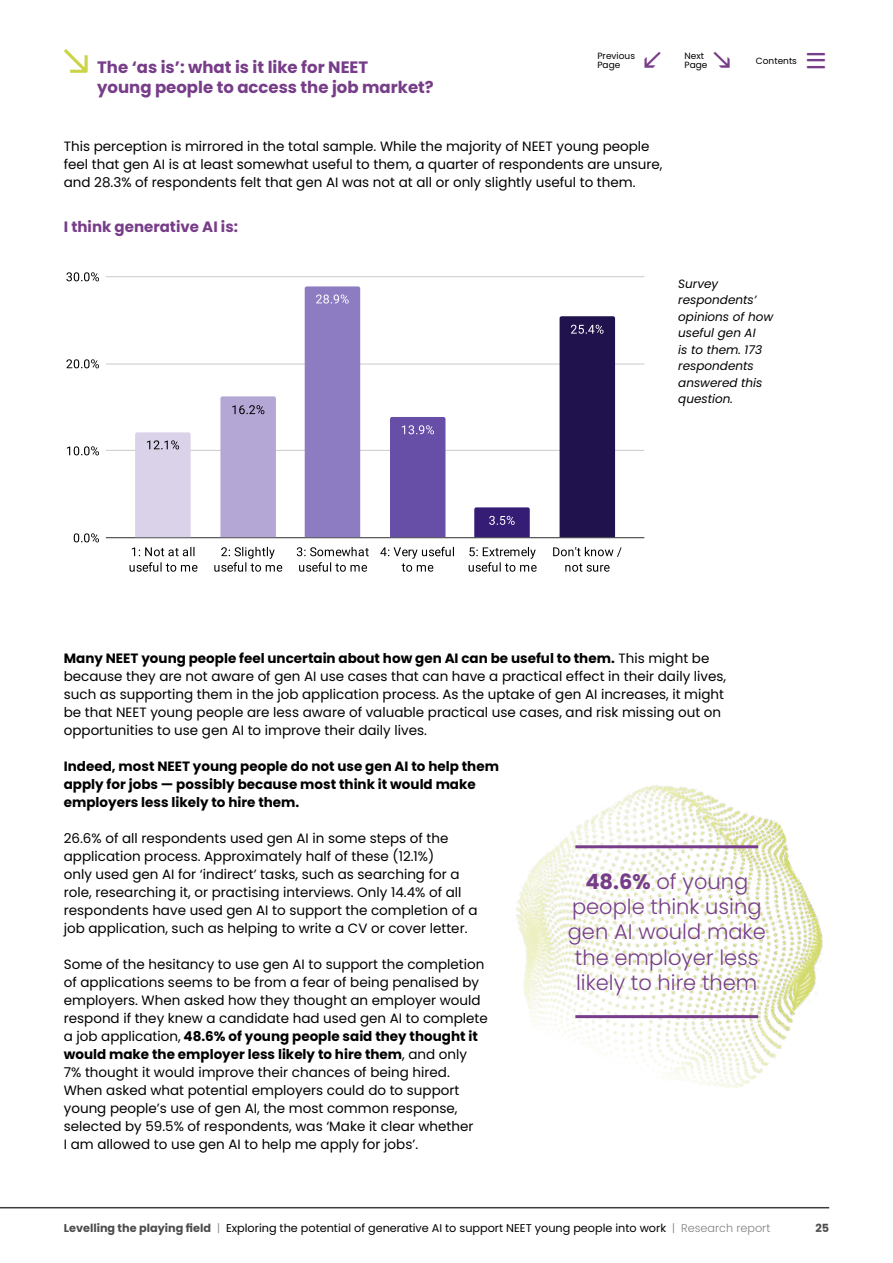
<style>
.page{position:relative;width:893px;height:1263px;background:#fff}
.page>*{position:absolute;margin:0;border:0;box-sizing:border-box;transform-origin:0 0}
.t1{font:25.65px "Poppins";color:#773d89}
.t2{font:300 21px/25.2px "Poppins";color:#773d89;text-align:center}
.t3{font:700 16.5px/19.8px "Poppins";color:#773d89}
.t4{font:700 15px "Poppins";color:#773d89}
.t5{font:13.5px/18px "Poppins";color:#000}
.t6{font:700 13.5px/18px "Poppins";color:#000}
.t7{font:italic 12px/16.5px "Poppins";color:#000}
.t8{font:11.25px "Poppins";color:#000}
.t9{font:700 11.25px "Poppins";color:#4d4d4d}
.t10{font:9px/9px "Poppins";color:#000}
.s1{color:#773d89}
.s2{font-weight:700}
.s3{font-weight:700;color:#4d4d4d}
.s4{font-weight:300;color:#808080}
</style>
<div class="page">
<img style="left:516px;top:785px;width:307px;height:303px">
<svg style="left:64px;top:49px;width:24px;height:24px"></svg>
<hr style="left:106px;top:537px;width:538px;height:1px;background:#333">
<hr style="left:106px;top:450px;width:538px;height:1px;background:#ccc">
<hr style="left:106px;top:363px;width:538px;height:2px;background:#ccc">
<hr style="left:106px;top:276px;width:538px;height:1px;background:#ccc">
<div style="left:135px;top:432px;width:56px;height:105px;background:#d9d2e9"></div>
<div style="left:220px;top:396px;width:56px;height:141px;background:#b4a7d6"></div>
<div style="left:305px;top:286px;width:55px;height:251px;background:#8e7cc3"></div>
<div style="left:390px;top:417px;width:55px;height:120px;background:#674ea7"></div>
<svg style="left:474px;top:507px;width:56px;height:30px;background:#41297d"></svg>
<div style="left:560px;top:316px;width:55px;height:221px;background:#20124d"></div>
<svg style="left:74px;top:533px;width:25px;height:9px"></svg>
<svg style="left:67px;top:446px;width:32px;height:9px"></svg>
<svg style="left:66px;top:359px;width:33px;height:9px"></svg>
<svg style="left:66px;top:272px;width:33px;height:9px"></svg>
<svg style="left:132px;top:547px;width:62px;height:9px"></svg>
<svg style="left:130px;top:562px;width:67px;height:10px"></svg>
<svg style="left:214px;top:547px;width:68px;height:25px"></svg>
<svg style="left:297px;top:547px;width:72px;height:9px"></svg>
<svg style="left:299px;top:562px;width:68px;height:10px"></svg>
<svg style="left:380px;top:547px;width:74px;height:25px"></svg>
<svg style="left:469px;top:547px;width:68px;height:25px"></svg>
<svg style="left:553px;top:547px;width:69px;height:10px"></svg>
<svg style="left:565px;top:563px;width:45px;height:9px"></svg>
<hr style="left:575px;top:845px;width:183px;height:3px;background:#783d8a">
<hr style="left:575px;top:1015px;width:183px;height:3px;background:#783d8a">
<hr style="left:0;top:1207px;width:829px;height:1px;background:#3c3c3c">
<p class="t3" style="left:97px;top:57px;width:338px">The ‘as is’: what is it like for NEET<br>young people to access the job market?</p>
<p class="t10" style="left:597px;top:51px;width:39px">Previous<br>Page</p>
<p class="t10" style="left:684px;top:51px;width:24px;text-indent:-42px"><span class="s1">●</span> Next<br>Page</p>
<p class="t10" style="left:756px;top:56px;width:43px">Contents</p>
<h1 class="t1" style="left:831px;top:51px;width:21px;rotate:90deg">III</h1>
<p class="t5" style="left:64px;top:137px;width:600px">This perception is mirrored in the total sample. While the majority of NEET young people feel that gen AI is at least somewhat useful to them, a quarter of respondents are unsure, and 28.3% of respondents felt that gen AI was not at all or only slightly useful to them.</p>
<p class="t4" style="left:64px;top:218px;width:176px">I think generative AI is:</p>
<p class="t7" style="left:678px;top:275px;width:96px">Survey respondents’ opinions of how useful gen AI<br>is to them. 173 respondents answered this question.</p>
<p class="t5" style="left:64px;top:649px;width:664px"><span class="s2">Many NEET young people feel uncertain about how gen AI can be useful to them.</span> This might be because they are not aware of gen AI use cases that can have a practical effect in their daily lives, such as supporting them in the job application process. As the uptake of gen AI increases, it might be that NEET young people are less aware of valuable practical use cases, and risk missing out on opportunities to use gen AI to improve their daily lives.</p>
<p class="t6" style="left:64px;top:757px;width:437px">Indeed, most NEET young people do not use gen AI to help them apply for jobs — possibly because most think it would make employers less likely to hire them.</p>
<p class="t5" style="left:64px;top:829px;width:415px">26.6% of all respondents used gen AI in some steps of the application process. Approximately half of these (12.1%)<br>only used gen AI for ‘indirect’ tasks, such as searching for a role, researching it, or practising interviews. Only 14.4% of all respondents have used gen AI to support the completion of a job application, such as helping to write a CV or cover letter.</p>
<p class="t5" style="left:64px;top:955px;width:426px">Some of the hesitancy to use gen AI to support the completion of applications seems to be from a fear of being penalised by employers. When asked how they thought an employer would respond if they knew a candidate had used gen AI to complete a job application, <span class="s2">48.6% of young people said they thought it would make the employer less likely to hire them</span>, and only 7% thought it would improve their chances of being hired.<br>When asked what potential employers could do to support young people’s use of gen AI, the most common response, selected by 59.5% of respondents, was ‘Make it clear whether<br>I am allowed to use gen AI to help me apply for jobs’.</p>
<h2 class="t2" style="left:568px;top:869px;width:199px"><span class="s2">48.6%</span> of young people think using gen AI would make the employer less likely to hire them</h2>
<p class="t8" style="left:64px;top:1222px;width:708px"><span class="s3">Levelling the playing field</span> <span class="s4">|</span> Exploring the potential of generative AI to support NEET young people into work <span class="s4">| Research report</span></p>
<p class="t9" style="left:815px;top:1222px;width:15px">25</p>
</div>
